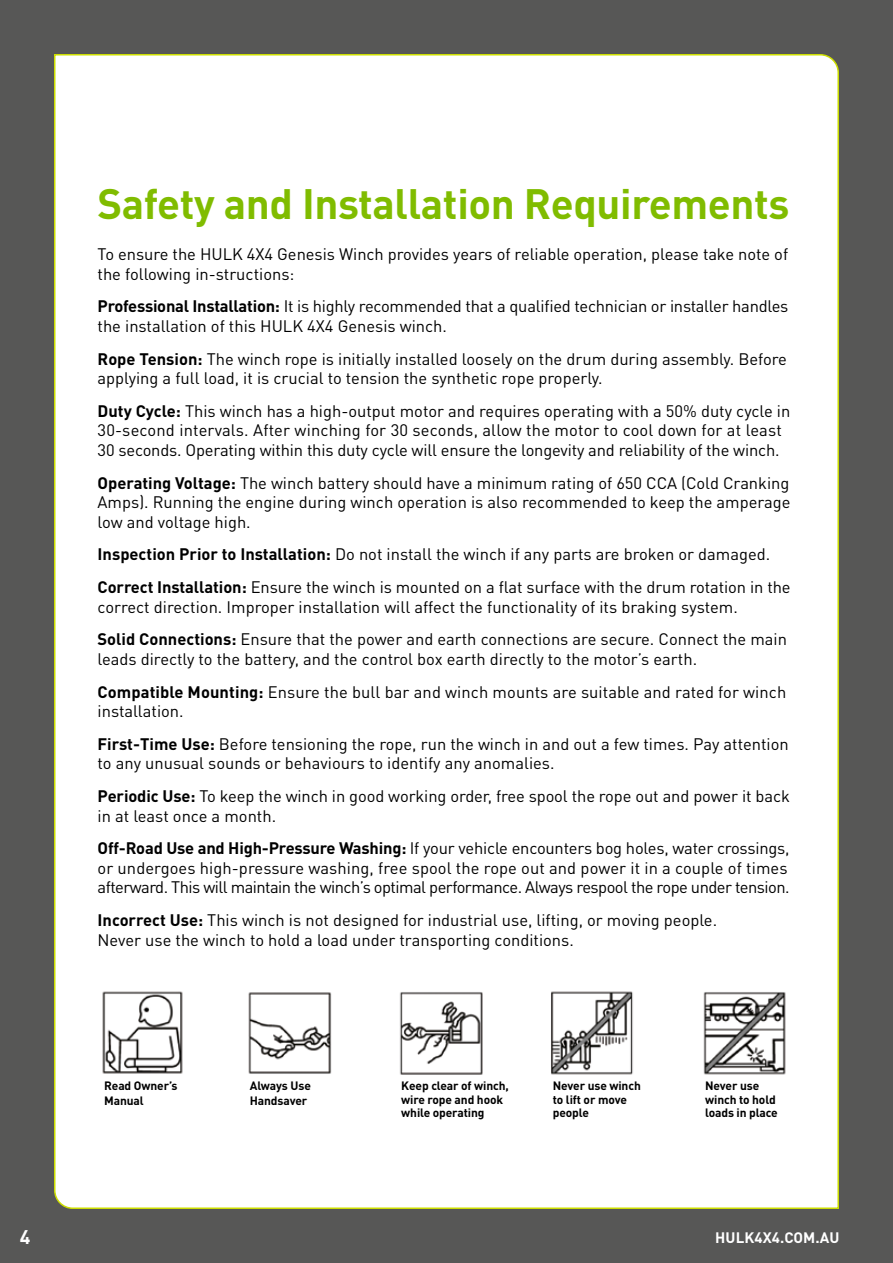
<style>
.page{position:relative;width:893px;height:1263px;background:#575756}
.page>*{position:absolute;margin:0;border:0;box-sizing:border-box;transform-origin:0 0}
.t1{font:700 42px "DIN Pro";letter-spacing:-.01em;color:#80bc00}
.t2{font:700 19.5px "DIN Pro";color:#fff}
.t3{font:16.5px/19.5px "DIN Pro";color:#000}
.t4{font:16.5px/19.5px "DIN Pro";letter-spacing:-.03em;color:#000}
.t5{font:700 15px "DIN Pro";letter-spacing:.01em;color:#fff}
.t6{font:700 12px/13.5px "DIN Pro";letter-spacing:-.01em;color:#000}
.s1{font-weight:700}
</style>
<div class="page">
<div style="left:54px;top:54px;width:785px;height:1155px;background:#fff"></div>
<img style="left:98px;top:987px;width:693px;height:91px">
<h1 class="t1" style="left:98px;top:175px;width:693px">Safety and Installation Requirements</h1>
<p class="t3" style="left:98px;top:244px;width:692px">To ensure the HULK 4X4 Genesis Winch provides years of reliable operation, please take note of the following in-structions:</p>
<p class="t3" style="left:98px;top:296px;width:692px"><span class="s1">Professional Installation:</span> It is highly recommended that a qualified technician or installer handles the installation of this HULK 4X4 Genesis winch.</p>
<p class="t3" style="left:98px;top:348px;width:691px"><span class="s1">Rope Tension:</span> The winch rope is initially installed loosely on the drum during assembly. Before applying a full load, it is crucial to tension the synthetic rope properly.</p>
<p class="t3" style="left:98px;top:400px;width:694px"><span class="s1">Duty Cycle:</span> This winch has a high-output motor and requires operating with a 50% duty cycle in<br>30-second intervals. After winching for 30 seconds, allow the motor to cool down for at least<br>30 seconds. Operating within this duty cycle will ensure the longevity and reliability of the winch.</p>
<p class="t3" style="left:98px;top:472px;width:695px;text-align:justify"><span class="s1">Operating Voltage:</span> The winch battery should have a minimum rating of 650 CCA (Cold Cranking Amps). Running the engine during winch operation is also recommended to keep the amperage low and voltage high.</p>
<p class="t3" style="left:98px;top:537px;width:695px;line-height:32.7px"><span class="s1">Inspection Prior to Installation:</span> Do not install the winch if any parts are broken or damaged.<br><span class="s1">Correct Installation:</span> Ensure the winch is mounted on a flat surface with the drum rotation in the</p>
<p class="t3" style="left:98px;top:590px;width:691px;line-height:32.7px">correct direction. Improper installation will affect the functionality of its braking system.<br><span class="s1">Solid Connections:</span> Ensure that the power and earth connections are secure. Connect the main</p>
<p class="t3" style="left:98px;top:642px;width:690px;line-height:32.7px">leads directly to the battery, and the control box earth directly to the motor’s earth.<br><span class="s1">Compatible Mounting:</span> Ensure the bull bar and winch mounts are suitable and rated for winch</p>
<p class="t3" style="left:98px;top:694px;width:693px;line-height:32.7px">installation.<br><span class="s1">First-Time Use:</span> Before tensioning the rope, run the winch in and out a few times. Pay attention</p>
<p class="t3" style="left:98px;top:746px;width:694px;line-height:32.7px">to any unusual sounds or behaviours to identify any anomalies.<br><span class="s1">Periodic Use:</span> To keep the winch in good working order, free spool the rope out and power it back</p>
<p class="t3" style="left:98px;top:799px;width:693px;line-height:32.7px">in at least once a month.<br><span class="s1">Off-Road Use and High-Pressure Washing:</span> If your vehicle encounters bog holes, water crossings,</p>
<p class="t4" style="left:98px;top:857px;width:693px">or undergoes high-pressure washing, free spool the rope out and power it in a couple of times afterward. This will maintain the winch’s optimal performance. Always respool the rope under tension.</p>
<p class="t3" style="left:98px;top:910px;width:621px"><span class="s1">Incorrect Use:</span> This winch is not designed for industrial use, lifting, or moving people.<br>Never use the winch to hold a load under transporting conditions.</p>
<p class="t6" style="left:104px;top:1078px;width:75px;line-height:14.7px">Read Owner’s<br>Manual</p>
<p class="t6" style="left:250px;top:1078px;width:63px;line-height:14.7px">Always Use<br>Handsaver</p>
<p class="t6" style="left:401px;top:1078px;width:109px">Keep clear of winch, wire rope and hook while operating</p>
<p class="t6" style="left:553px;top:1078px;width:90px">Never use winch to lift or move people</p>
<p class="t6" style="left:705px;top:1078px;width:74px">Never use winch to hold loads in place</p>
<p class="t2" style="left:20px;top:1224px;width:12px">4</p>
<p class="t5" style="left:715px;top:1227px;width:126px">HULK4X4.COM.AU</p>
</div>
